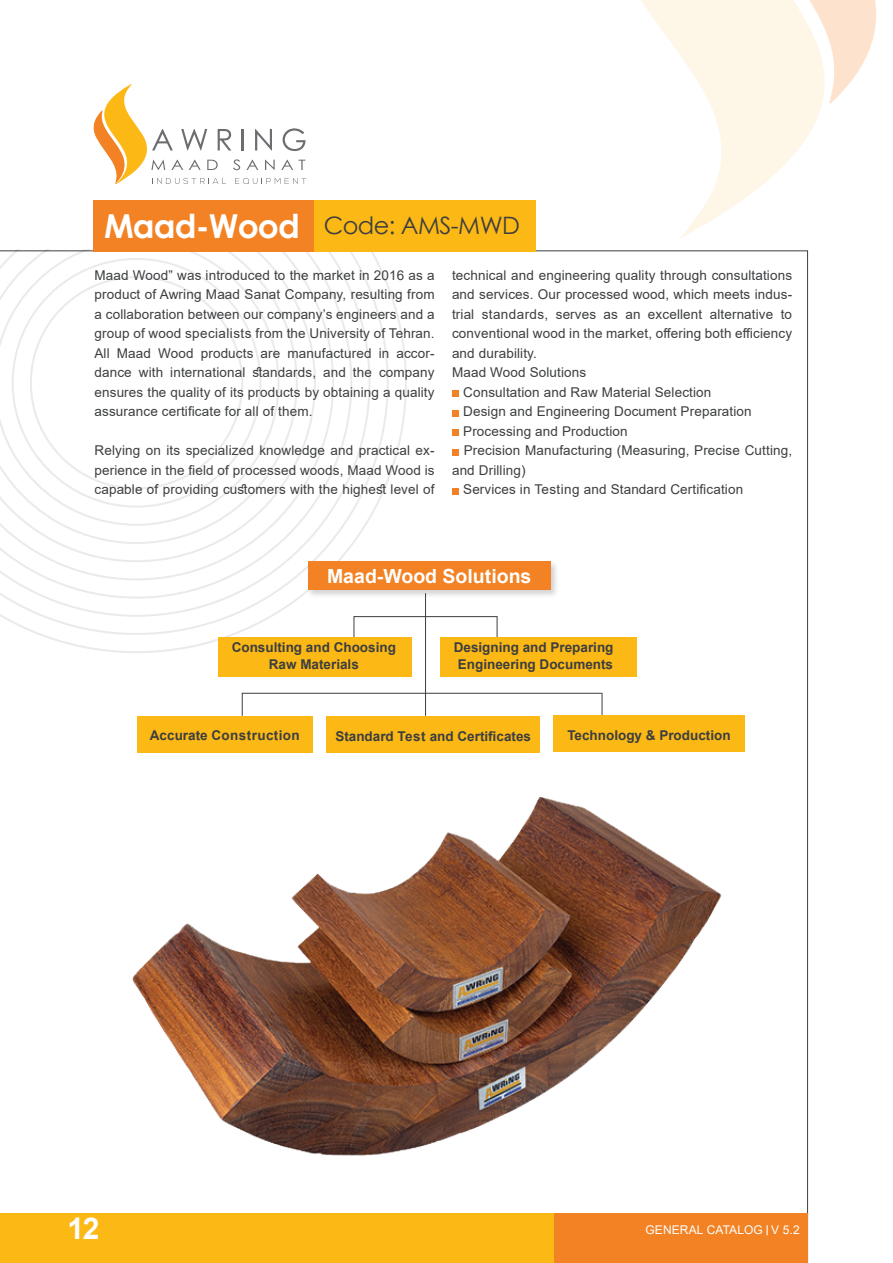
<style>
.page{position:relative;width:893px;height:1263px;background:#fff}
.page>*{position:absolute;margin:0;border:0;box-sizing:border-box;transform-origin:0 0}
.t1{font:700 30px "Arial";color:#fff}
.t2{font:24px "Century Gothic";letter-spacing:-.025em;color:#3c3e40}
.t3{font:700 19.5px "Arial";color:#fff}
.t4{font:13.5px/19.5px "Arial";letter-spacing:.01em;color:#3c3e40;text-align:justify}
.t5{font:700 13.5px/16.5px "Arial";color:#3c3e40;text-align:center}
.t6{font:700 13.5px "Arial";letter-spacing:.03em;color:#3c3e40}
.t7{font:12px "Arial";letter-spacing:.01em;color:#fff}
.s1{font-weight:700;font-size:33px;color:#fff}
</style>
<div class="page">
<hr style="left:807px;top:250px;width:1px;height:1013px;background:#3c3e40">
<hr style="left:0;top:250px;width:808px;height:1px;background:#3c3e40">
<svg style="left:0;top:250px;width:408px;height:403px"></svg>
<svg style="left:93px;top:83px;width:213px;height:101px"></svg>
<div style="left:0;top:1213px;width:554px;height:50px;background:#fcb814"></div>
<div style="left:554px;top:1213px;width:254px;height:50px;background:#f28223"></div>
<svg style="left:641px;top:0;width:236px;height:238px"></svg>
<svg style="left:766px;top:1225px;width:2px;height:10px"></svg>
<img style="left:132px;top:797px;width:590px;height:359px">
<div style="left:314px;top:200px;width:221px;height:51px;background:#fcb814"></div>
<div style="left:94px;top:200px;width:220px;height:51px;background:#f28223"></div>
<div style="left:452px;top:390px;width:7px;height:7px;background:#f28223"></div>
<div style="left:452px;top:410px;width:7px;height:6px;background:#f28223"></div>
<div style="left:452px;top:429px;width:7px;height:7px;background:#f28223"></div>
<div style="left:452px;top:449px;width:7px;height:6px;background:#f28223"></div>
<div style="left:452px;top:488px;width:7px;height:6px;background:#f28223"></div>
<div style="left:307px;top:560px;width:252px;height:39px;background:#231f20;opacity:.2"></div>
<div style="left:308px;top:561px;width:242px;height:29px;background:#f28223"></div>
<svg style="left:353px;top:616px;width:145px;height:24px"></svg>
<svg style="left:137px;top:692px;width:466px;height:60px"></svg>
<hr style="left:425px;top:593px;width:1px;height:123px;background:#3c3e40">
<div style="left:553px;top:715px;width:192px;height:37px;background:#fcb814"></div>
<div style="left:218px;top:637px;width:193px;height:40px;background:#fcb814"></div>
<div style="left:440px;top:637px;width:197px;height:39px;background:#fcb814"></div>
<h2 class="t2" style="left:104px;top:209px;width:417px"><span class="s1">Maad-Wood</span> Code: AMS-MWD</h2>
<p class="t4" style="left:94px;top:265px;width:342px">Maad Wood” was introduced to the market in 2016 as a product of Awring Maad Sanat Company, resulting from a collaboration between our company’s engineers and a group of wood specialists from the University of Tehran.<br>All Maad Wood products are manufactured in accor&shy;dance with international standards, and the company ensures the quality of its products by obtaining a quality assurance certificate for all of them.</p>
<p class="t4" style="left:94px;top:441px;width:342px">Relying on its specialized knowledge and practical ex&shy;perience in the field of processed woods, Maad Wood is capable of providing customers with the highest level of</p>
<p class="t4" style="left:452px;top:265px;width:342px">technical and engineering quality through consultations</p>
<p class="t4" style="left:452px;top:285px;width:342px">and services. Our processed wood, which meets indus-</p>
<p class="t4" style="left:452px;top:304px;width:342px">trial standards, serves as an excellent alternative to</p>
<p class="t4" style="left:452px;top:324px;width:342px">conventional wood in the market, offering both efficiency</p>
<p class="t4" style="left:452px;top:343px;width:86px">and durability.</p>
<p class="t4" style="left:452px;top:363px;width:136px">Maad Wood Solutions</p>
<p class="t4" style="left:463px;top:382px;width:250px">Consultation and Raw Material Selection</p>
<p class="t4" style="left:463px;top:402px;width:290px">Design and Engineering Document Preparation</p>
<p class="t4" style="left:463px;top:421px;width:166px">Processing and Production</p>
<p class="t4" style="left:464px;top:441px;width:330px">Precision Manufacturing (Measuring, Precise Cutting,</p>
<p class="t4" style="left:452px;top:460px;width:75px">and Drilling)</p>
<p class="t4" style="left:463px;top:480px;width:281px">Services in Testing and Standard Certification</p>
<h3 class="t3" style="left:327px;top:562px;width:206px">Maad-Wood Solutions</h3>
<p class="t5" style="left:232px;top:639px;width:166px">Consulting and Choosing<br>Raw Materials</p>
<p class="t5" style="left:454px;top:639px;width:161px">Designing and Preparing<br>Engineering Documents</p>
<p class="t6" style="left:150px;top:726px;width:151px">Accurate Construction</p>
<p class="t5" style="left:335px;top:728px;width:197px">Standard Test and Certificates</p>
<p class="t5" style="left:567px;top:727px;width:165px">Technology &amp; Production</p>
<h1 class="t1" style="left:68px;top:1207px;width:33px">12</h1>
<p class="t7" style="left:645px;top:1222px;width:156px">GENERAL CATALOG V 5.2</p>
</div>
